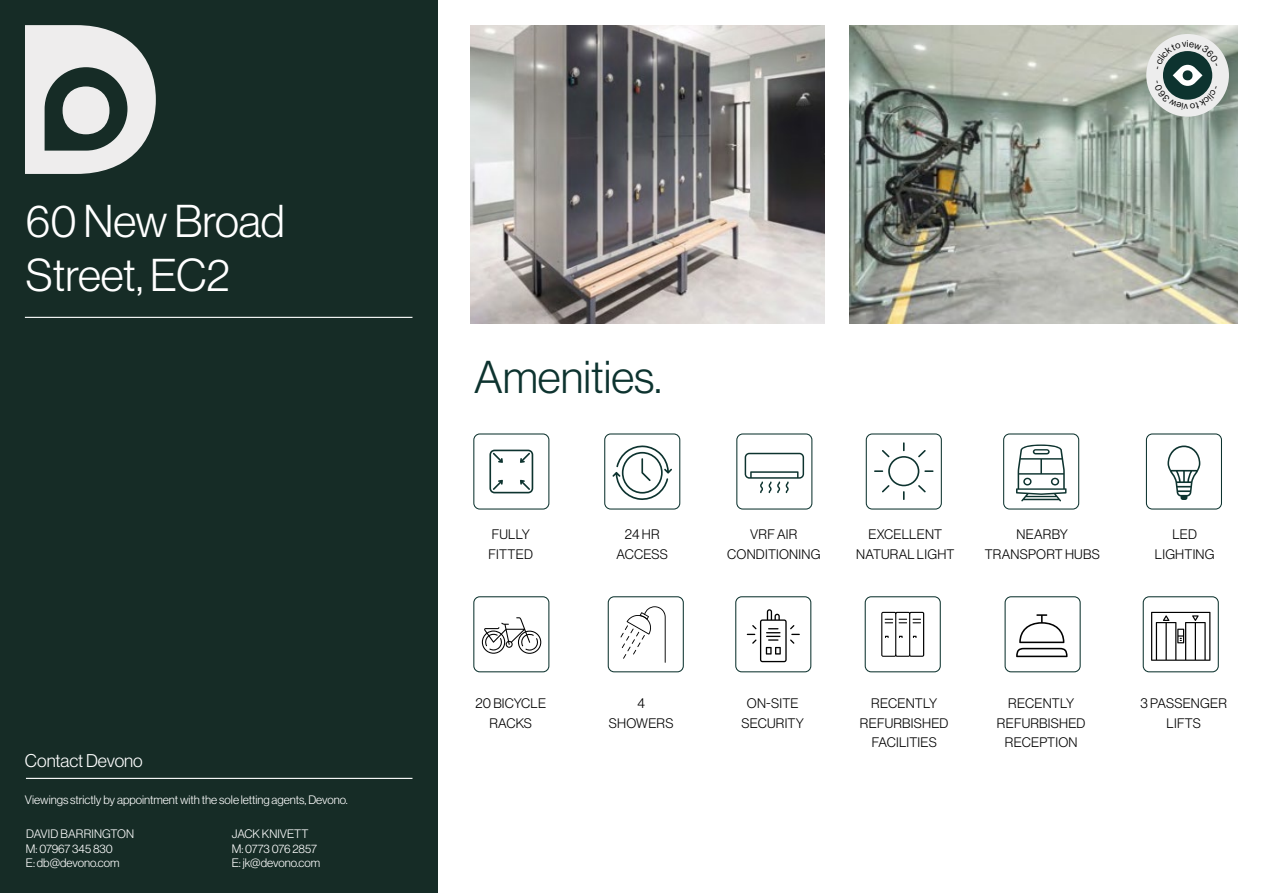
<style>
.page{position:relative;width:1263px;height:893px;background:#fff}
.page>*{position:absolute;margin:0;border:0;box-sizing:border-box;transform-origin:0 0}
.t1{font:45px/54px "N Haas Grotesk DS Pro 45 Lt";letter-spacing:-.005em;color:#fff}
.t2{font:45px "N Haas Grotesk DS Pro 45 Lt";color:#0d332f}
.t3{font:18px "N Haas Grotesk DS Pro 45 Lt";color:#fff}
.t4{font:13.5px/19.5px "N Haas Grotesk DS Pro 45 Lt";letter-spacing:.015em;color:#000;text-align:center}
.t5{font:12px/14.4px "N Haas Grotesk DS Pro 45 Lt";color:#fff}
</style>
<div class="page">
<div style="left:0;top:0;width:438px;height:893px;background:#162c26"></div>
<svg style="left:25px;top:25px;width:131px;height:149px"></svg>
<div style="left:473px;top:433px;width:76px;height:77px;border:1px solid #0d332f;border-radius:6px"></div>
<svg style="left:489px;top:450px;width:44px;height:43px"></svg>
<div style="left:473px;top:596px;width:76px;height:76px;border:1px solid #0d332f;border-radius:6px"></div>
<svg style="left:482px;top:617px;width:59px;height:37px"></svg>
<div style="left:608px;top:596px;width:76px;height:76px;border:1px solid #0d332f;border-radius:6px"></div>
<div style="left:604px;top:433px;width:76px;height:77px;border:1px solid #0d332f;border-radius:6px"></div>
<svg style="left:612px;top:445px;width:60px;height:55px"></svg>
<svg style="left:620px;top:606px;width:46px;height:57px"></svg>
<div style="left:736px;top:433px;width:76px;height:77px;border:1px solid #0d332f;border-radius:6px"></div>
<svg style="left:745px;top:453px;width:59px;height:40px"></svg>
<div style="left:735px;top:596px;width:76px;height:76px;border:1px solid #0d332f;border-radius:6px"></div>
<svg style="left:747px;top:609px;width:53px;height:53px"></svg>
<div style="left:866px;top:433px;width:76px;height:77px;border:1px solid #0d332f;border-radius:6px"></div>
<svg style="left:874px;top:442px;width:59px;height:58px"></svg>
<div style="left:865px;top:596px;width:76px;height:76px;border:1px solid #0d332f;border-radius:6px"></div>
<svg style="left:881px;top:612px;width:43px;height:45px"></svg>
<div style="left:1003px;top:433px;width:76px;height:77px;border:1px solid #0d332f;border-radius:6px"></div>
<svg style="left:1016px;top:444px;width:50px;height:57px"></svg>
<div style="left:1004px;top:596px;width:77px;height:76px;border:1px solid #0d332f;border-radius:6px"></div>
<svg style="left:1016px;top:614px;width:51px;height:43px"></svg>
<div style="left:1146px;top:433px;width:76px;height:77px;border:1px solid #0d332f;border-radius:6px"></div>
<svg style="left:1167px;top:445px;width:33px;height:55px"></svg>
<div style="left:1143px;top:596px;width:76px;height:76px;border:1px solid #0d332f;border-radius:6px"></div>
<svg style="left:1151px;top:612px;width:59px;height:49px"></svg>
<img style="left:470px;top:25px;width:355px;height:298px">
<img style="left:850px;top:26px;width:387px;height:298px">
<hr style="left:25px;top:317px;width:387px;height:1px;background:#fff">
<hr style="left:26px;top:778px;width:386px;height:1px;background:#fff">
<div style="left:1146px;top:34px;width:83px;height:83px;background:#ededed;border-radius:50%"></div>
<svg style="left:1155px;top:40px;width:63px;height:70px"></svg>
<h1 class="t1" style="left:26px;top:194px;width:260px">60 New Broad<br>Street, EC2</h1>
<h2 class="t3" style="left:25px;top:750px;width:119px">Contact Devono</h2>
<p class="t5" style="left:25px;top:792px;width:324px">Viewings strictly by appointment with the sole letting agents, Devono.</p>
<p class="t5" style="left:26px;top:827px;width:110px">DAVID BARRINGTON<br>M: 07967 345 830<br>E: db@devono.com</p>
<p class="t5" style="left:232px;top:827px;width:90px">JACK KNIVETT<br>M: 0773 076 2857<br>E: jk@devono.com</p>
<h1 class="t2" style="left:474px;top:352px;width:189px">Amenities.</h1>
<p class="t4" style="left:488px;top:525px;width:46px;text-align:left">FULLY<br>FITTED</p>
<p class="t4" style="left:616px;top:525px;width:53px">24 HR<br>ACCESS</p>
<p class="t4" style="left:727px;top:525px;width:95px">VRF AIR<br>CONDITIONING</p>
<p class="t4" style="left:856px;top:525px;width:100px">EXCELLENT<br>NATURAL LIGHT</p>
<p class="t4" style="left:985px;top:525px;width:117px">NEARBY<br>TRANSPORT HUBS</p>
<p class="t4" style="left:1155px;top:525px;width:61px">LED<br>LIGHTING</p>
<p class="t4" style="left:475px;top:694px;width:72px">20 BICYCLE<br>RACKS</p>
<p class="t4" style="left:609px;top:694px;width:66px">4<br>SHOWERS</p>
<p class="t4" style="left:741px;top:694px;width:64px">ON-SITE<br>SECURITY</p>
<p class="t4" style="left:860px;top:694px;width:90px">RECENTLY<br>REFURBISHED<br>FACILITIES</p>
<p class="t4" style="left:997px;top:694px;width:90px">RECENTLY<br>REFURBISHED<br>RECEPTION</p>
<p class="t4" style="left:1140px;top:694px;width:88px">3 PASSENGER<br>LIFTS</p>
</div>
